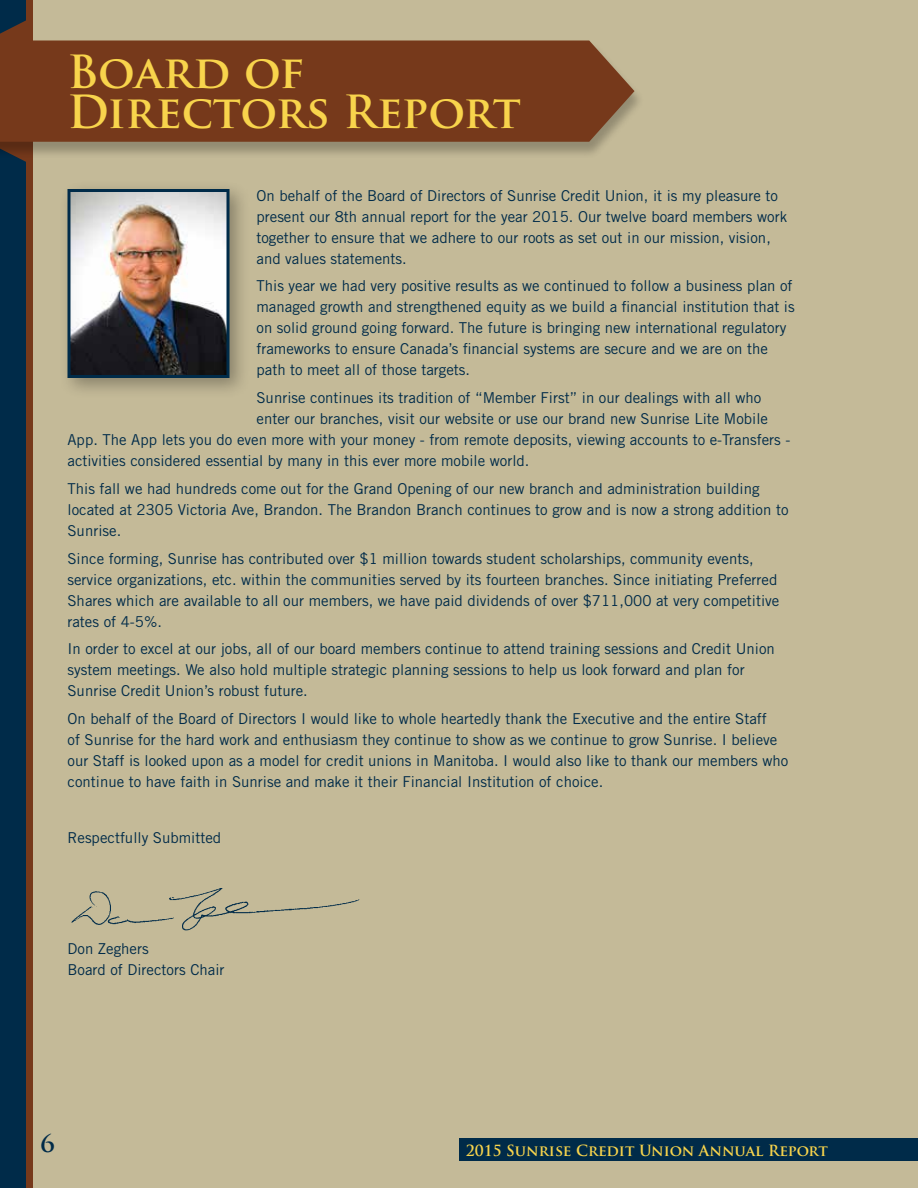
<style>
.page{position:relative;width:918px;height:1188px;background:#c4ba98}
.page>*{position:absolute;margin:0;border:0;box-sizing:border-box;transform-origin:0 0}
.t1{font:700 44.55px/40.5px "Trajan Pro";letter-spacing:-.01em;color:#f8d44c}
.t2{font:700 24px "Trajan Pro";color:#002b49}
.t3{font:15px/21px "Trade Gothic";color:#002b49}
.t4{font:700 15px "Trajan Pro";color:#f8d44c}
</style>
<div class="page">
<div style="left:0;top:0;width:30px;height:1188px;background:#002b49"></div>
<div style="left:26px;top:0;width:7px;height:1188px;background:#76391b"></div>
<svg style="left:0;top:20px;width:26px;height:142px"></svg>
<div style="left:0;top:41px;width:645px;height:118px;background:#000;opacity:.25"></div>
<div style="left:0;top:40px;width:634px;height:102px;background:#76391b"></div>
<img style="left:71px;top:888px;width:289px;height:43px">
<div style="left:59px;top:180px;width:192px;height:219px;background:#000;opacity:.3"></div>
<img style="left:72px;top:193px;width:154px;height:181px">
<div style="left:68px;top:189px;width:162px;height:189px;border:3px solid #002b49"></div>
<div style="left:459px;top:1138px;width:459px;height:23px;background:#002b49"></div>
<h1 class="t1" style="left:68px;top:52px;width:455px">Board of<br>Directors Report</h1>
<p class="t3" style="left:256px;top:185px;width:532px">On behalf of the Board of Directors of Sunrise Credit Union, it is my pleasure to present our 8th annual report for the year 2015. Our twelve board members work together to ensure that we adhere to our roots as set out in our mission, vision, and values statements.</p>
<p class="t3" style="left:256px;top:275px;width:540px">This year we had very positive results as we continued to follow a business plan of managed growth and strengthened equity as we build a financial institution that is on solid ground going forward. The future is bringing new international regulatory frameworks to ensure Canada’s financial systems are secure and we are on the path to meet all of those targets.</p>
<p class="t3" style="left:256px;top:387px;width:506px">Sunrise continues its tradition of “Member First” in our dealings with all who</p>
<p class="t3" style="left:256px;top:408px;width:513px">enter our branches, visit our website or use our brand new Sunrise Lite Mobile</p>
<p class="t3" style="left:68px;top:429px;width:724px">App. The App lets you do even more with your money - from remote deposits, viewing accounts to e-Transfers -</p>
<p class="t3" style="left:68px;top:450px;width:463px">activities considered essential by many in this ever more mobile world.</p>
<p class="t3" style="left:68px;top:478px;width:723px">This fall we had hundreds come out for the Grand Opening of our new branch and administration building located at 2305 Victoria Ave, Brandon. The Brandon Branch continues to grow and is now a strong addition to<br>Sunrise.</p>
<p class="t3" style="left:68px;top:548px;width:713px">Since forming, Sunrise has contributed over $1 million towards student scholarships, community events, service organizations, etc. within the communities served by its fourteen branches. Since initiating Preferred Shares which are available to all our members, we have paid dividends of over $711,000 at very competitive rates of 4-5%.</p>
<p class="t3" style="left:68px;top:638px;width:709px">In order to excel at our jobs, all of our board members continue to attend training sessions and Credit Union system meetings. We also hold multiple strategic planning sessions to help us look forward and plan for<br>Sunrise Credit Union’s robust future.</p>
<p class="t3" style="left:68px;top:708px;width:722px">On behalf of the Board of Directors I would like to whole heartedly thank the Executive and the entire Staff<br>of Sunrise for the hard work and enthusiasm they continue to show as we continue to grow Sunrise. I believe our Staff is looked upon as a model for credit unions in Manitoba. I would also like to thank our members who continue to have faith in Sunrise and make it their Financial Institution of choice.</p>
<p class="t3" style="left:68px;top:827px;width:155px">Respectfully Submitted</p>
<p class="t3" style="left:68px;top:938px;width:159px">Don Zeghers<br>Board of Directors Chair</p>
<h2 class="t2" style="left:40px;top:1128px;width:16px">6</h2>
<p class="t4" style="left:466px;top:1141px;width:364px">2015 Sunrise Credit Union Annual Report</p>
</div>
